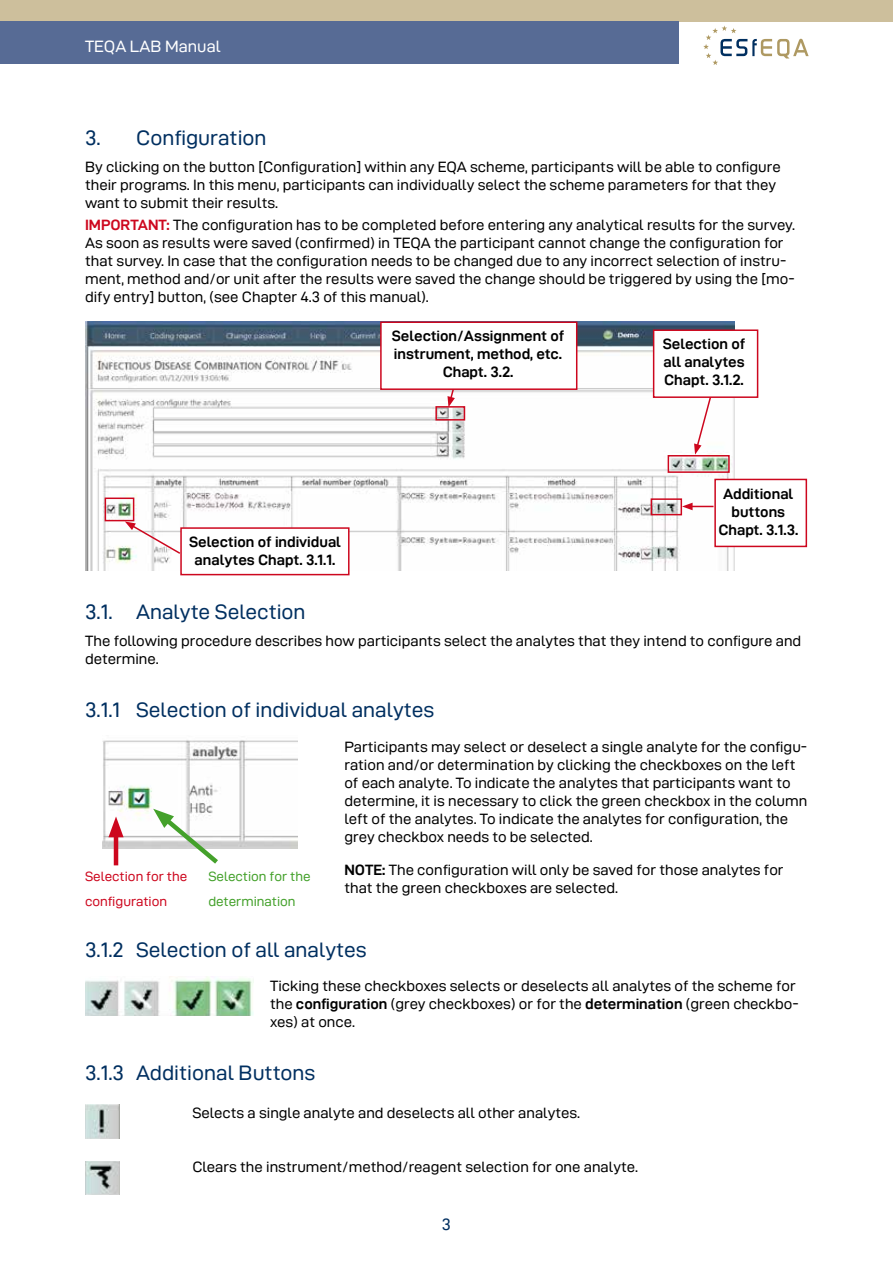
<style>
.page{position:relative;width:893px;height:1263px;background:#fff}
.page>*{position:absolute;margin:0;border:0;box-sizing:border-box;transform-origin:0 0}
.t1{font:21px "D DIN Exp";color:#002f60}
.t2{font:16.5px "D DIN Exp";color:#fff}
.t3{font:16.5px "D DIN Exp";color:#002f60}
.t4{font:15px/18px "D DIN Exp";color:#000}
.t5{font:15px/18px "D DIN Exp Bold";color:#000;text-align:center}
.t6{font:13.5px/24.8px "D DIN Exp";color:#cd071e}
.t7{font:13.5px/24.8px "D DIN Exp";color:#44a12b}
.s1{font-family:"D DIN Exp Bold";color:#cd071e}
.s2{font-family:"D DIN Exp Bold"}
</style>
<div class="page">
<div style="left:0;top:0;width:893px;height:21px;background:#cdbf9c"></div>
<div style="left:0;top:21px;width:679px;height:43px;background:#576b95"></div>
<svg style="left:703px;top:26px;width:106px;height:39px"></svg>
<img style="left:85px;top:321px;width:650px;height:250px">
<img style="left:102px;top:740px;width:196px;height:108px">
<hr style="left:114px;top:829px;width:4px;height:36px;background:#cd071e">
<svg style="left:108px;top:816px;width:16px;height:21px"></svg>
<svg style="left:153px;top:809px;width:70px;height:55px"></svg>
<img style="left:85px;top:977px;width:169px;height:38px">
<img style="left:85px;top:1104px;width:34px;height:34px">
<img style="left:85px;top:1161px;width:35px;height:33px">
<div style="left:180px;top:527px;width:170px;height:48px;background:#fff;border:2px solid #cd071e"></div>
<svg style="left:125px;top:521px;width:57px;height:34px"></svg>
<div style="left:105px;top:497px;width:29px;height:24px;border:2px solid #cd071e"></div>
<div style="left:435px;top:406px;width:30px;height:15px;border:2px solid #cd071e"></div>
<div style="left:651px;top:498px;width:31px;height:17px;border:2px solid #cd071e"></div>
<div style="left:668px;top:455px;width:62px;height:18px;border:2px solid #cd071e"></div>
<div style="left:653px;top:329px;width:105px;height:69px;background:#fff;border:2px solid #cd071e"></div>
<svg style="left:694px;top:395px;width:18px;height:60px"></svg>
<div style="left:380px;top:321px;width:197px;height:69px;background:#fff;border:2px solid #cd071e"></div>
<svg style="left:447px;top:388px;width:8px;height:19px"></svg>
<div style="left:714px;top:479px;width:93px;height:68px;background:#fff;border:2px solid #cd071e"></div>
<svg style="left:682px;top:503px;width:31px;height:7px"></svg>
<p class="t2" style="left:85px;top:37px;width:137px">TEQA LAB Manual</p>
<h1 class="t1" style="left:85px;top:126px;width:183px">3. Configuration</h1>
<p class="t4" style="left:85px;top:157px;width:697px">By clicking on the button [Configuration] within any EQA scheme, participants will be able to configure their programs. In this menu, participants can individually select the scheme parameters for that they want to submit their results.</p>
<p class="t4" style="left:85px;top:215px;width:711px"><span class="s1">IMPORTANT:</span> The configuration has to be completed before entering any analytical results for the survey.<br>As soon as results were saved (confirmed) in TEQA the participant cannot change the configuration for that survey. In case that the configuration needs to be changed due to any incorrect selection of instru&shy;ment, method and/or unit after the results were saved the change should be triggered by using the [mo&shy;dify entry] button, (see Chapter 4.3 of this manual).</p>
<p class="t5" style="left:392px;top:327px;width:174px">Selection/Assignment of instrument, method, etc.<br>Chapt. 3.2.</p>
<p class="t5" style="left:189px;top:533px;width:153px">Selection of individual analytes Chapt. 3.1.1.</p>
<p class="t5" style="left:663px;top:335px;width:84px;text-align:justify">Selection of all analytes Chapt. 3.1.2.</p>
<p class="t5" style="left:718px;top:484px;width:81px">Additional buttons<br>Chapt. 3.1.3.</p>
<h1 class="t1" style="left:85px;top:600px;width:222px">3.1. Analyte Selection</h1>
<p class="t4" style="left:85px;top:631px;width:718px">The following procedure describes how participants select the analytes that they intend to configure and determine.</p>
<h1 class="t1" style="left:85px;top:698px;width:351px">3.1.1 Selection of individual analytes</h1>
<p class="t4" style="left:344px;top:738px;width:464px">Participants may select or deselect a single analyte for the configu&shy;ration and/or determination by clicking the checkboxes on the left of each analyte. To indicate the analytes that participants want to determine, it is necessary to click the green checkbox in the column left of the analytes. To indicate the analytes for configuration, the grey checkbox needs to be selected.</p>
<p class="t4" style="left:344px;top:860px;width:441px"><span class="s2">NOTE:</span> The configuration will only be saved for those analytes for that the green checkboxes are selected.</p>
<p class="t6" style="left:85px;top:863px;width:104px">Selection for the configuration</p>
<p class="t7" style="left:208px;top:863px;width:104px">Selection for the determination</p>
<h1 class="t1" style="left:85px;top:938px;width:283px">3.1.2 Selection of all analytes</h1>
<p class="t4" style="left:270px;top:976px;width:530px">Ticking these checkboxes selects or deselects all analytes of the scheme for the <span class="s2">configuration</span> (grey checkboxes) or for the <span class="s2">determination</span> (green checkbo&shy;xes) at once.</p>
<h1 class="t1" style="left:85px;top:1061px;width:232px">3.1.3 Additional Buttons</h1>
<p class="t4" style="left:192px;top:1104px;width:389px">Selects a single analyte and deselects all other analytes.</p>
<p class="t4" style="left:192px;top:1158px;width:447px">Clears the instrument/method/reagent selection for one analyte.</p>
<p class="t3" style="left:442px;top:1215px;width:11px">3</p>
</div>
